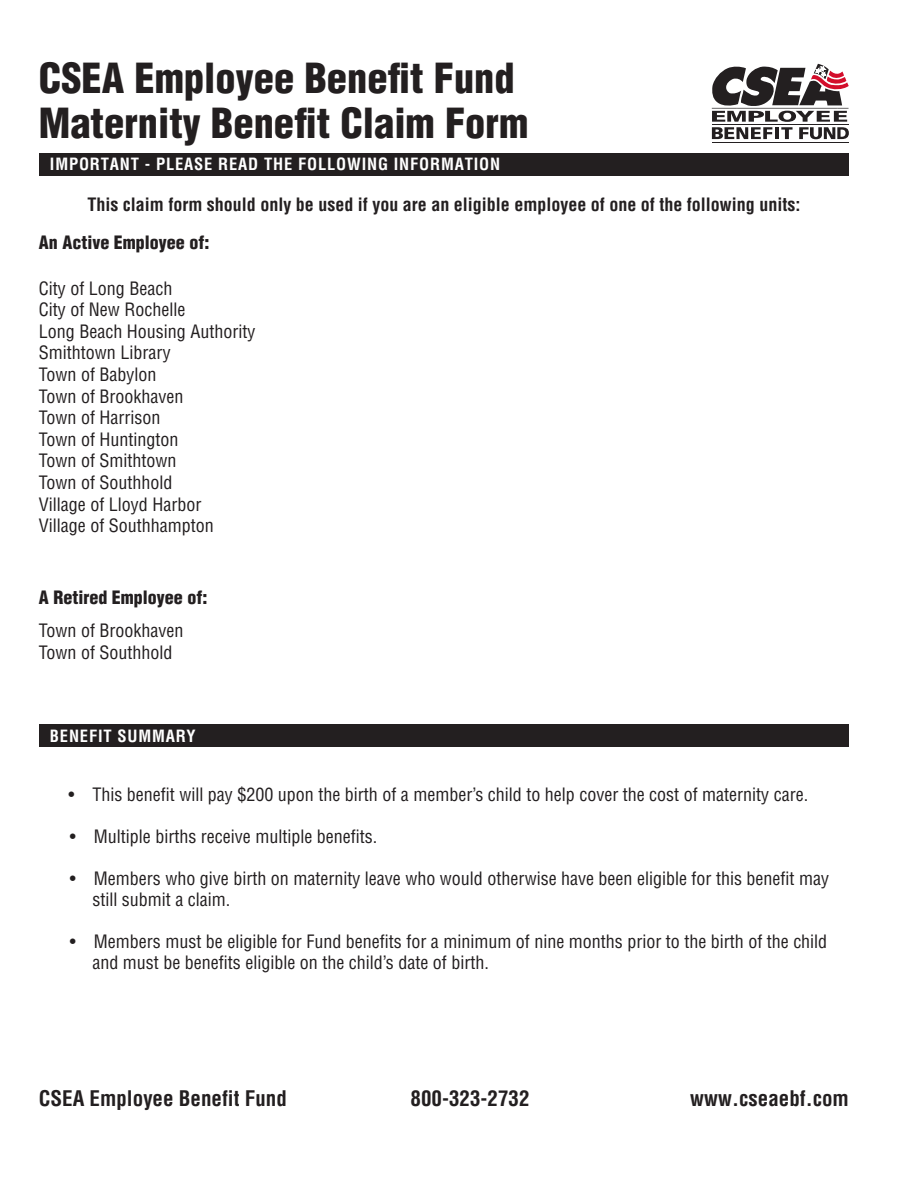
<style>
.page{position:relative;width:918px;height:1188px;background:#fff}
.page>*{position:absolute;margin:0;border:0;box-sizing:border-box;transform-origin:0 0}
.t1{font:900 condensed 40.5px "Helvetica LT Std";color:#231f20}
.t2{font:700 condensed 21px "Helvetica";color:#231f20}
.t3{font:condensed 18px "Helvetica LT Std";color:#231f20}
.t4{font:700 condensed 18px "Helvetica";color:#231f20}
.t5{font:900 condensed 18px "Helvetica LT Std";color:#231f20}
.t6{font:700 condensed 16.5px "Helvetica";letter-spacing:.05em;color:#fff}
</style>
<div class="page">
<hr style="left:712px;top:142px;width:137px;height:1px;background:#231f20">
<svg style="left:712px;top:64px;width:137px;height:75px"></svg>
<div style="left:39px;top:153px;width:810px;height:23px;background:#231f20"></div>
<div style="left:39px;top:724px;width:810px;height:23px;background:#231f20"></div>
<p class="t1" style="left:39px;top:52px;width:477px">CSEA Employee Benefit Fund</p>
<p class="t1" style="left:39px;top:97px;width:491px">Maternity Benefit Claim Form</p>
<p class="t6" style="left:50px;top:154px;width:452px">IMPORTANT - PLEASE READ THE FOLLOWING INFORMATION</p>
<p class="t4" style="left:87px;top:193px;width:715px">This claim form should only be used if you are an eligible employee of one of the following units:</p>
<p class="t5" style="left:39px;top:231px;width:172px">An Active Employee of:</p>
<p class="t3" style="left:39px;top:277px;width:135px">City of Long Beach</p>
<p class="t3" style="left:39px;top:298px;width:148px">City of New Rochelle</p>
<p class="t3" style="left:39px;top:320px;width:218px">Long Beach Housing Authority</p>
<p class="t3" style="left:39px;top:342px;width:133px">Smithtown Library</p>
<p class="t3" style="left:39px;top:363px;width:119px">Town of Babylon</p>
<p class="t3" style="left:39px;top:385px;width:146px">Town of Brookhaven</p>
<p class="t3" style="left:39px;top:406px;width:123px">Town of Harrison</p>
<p class="t3" style="left:39px;top:428px;width:141px">Town of Huntington</p>
<p class="t3" style="left:39px;top:450px;width:139px">Town of Smithtown</p>
<p class="t3" style="left:39px;top:471px;width:135px">Town of Southhold</p>
<p class="t3" style="left:39px;top:493px;width:164px">Village of Lloyd Harbor</p>
<p class="t3" style="left:39px;top:514px;width:176px">Village of Southhampton</p>
<p class="t5" style="left:39px;top:586px;width:170px">A Retired Employee of:</p>
<p class="t3" style="left:39px;top:619px;width:146px">Town of Brookhaven</p>
<p class="t3" style="left:39px;top:641px;width:135px">Town of Southhold</p>
<p class="t6" style="left:50px;top:725px;width:147px">BENEFIT SUMMARY</p>
<p class="t3" style="left:68px;top:783px;width:741px">• This benefit will pay $200 upon the birth of a member’s child to help cover the cost of maternity care.</p>
<p class="t3" style="left:70px;top:825px;width:309px">• Multiple births receive multiple benefits.</p>
<p class="t3" style="left:70px;top:867px;width:761px">• Members who give birth on maternity leave who would otherwise have been eligible for this benefit may</p>
<p class="t3" style="left:92px;top:888px;width:139px">still submit a claim.</p>
<p class="t3" style="left:70px;top:930px;width:759px">• Members must be eligible for Fund benefits for a minimum of nine months prior to the birth of the child</p>
<p class="t3" style="left:92px;top:951px;width:398px">and must be benefits eligible on the child’s date of birth.</p>
<p class="t2" style="left:39px;top:1085px;width:249px">CSEA Employee Benefit Fund</p>
<p class="t2" style="left:411px;top:1085px;width:120px">800-323-2732</p>
<p class="t2" style="left:690px;top:1085px;width:160px">www.cseaebf.com</p>
</div>
